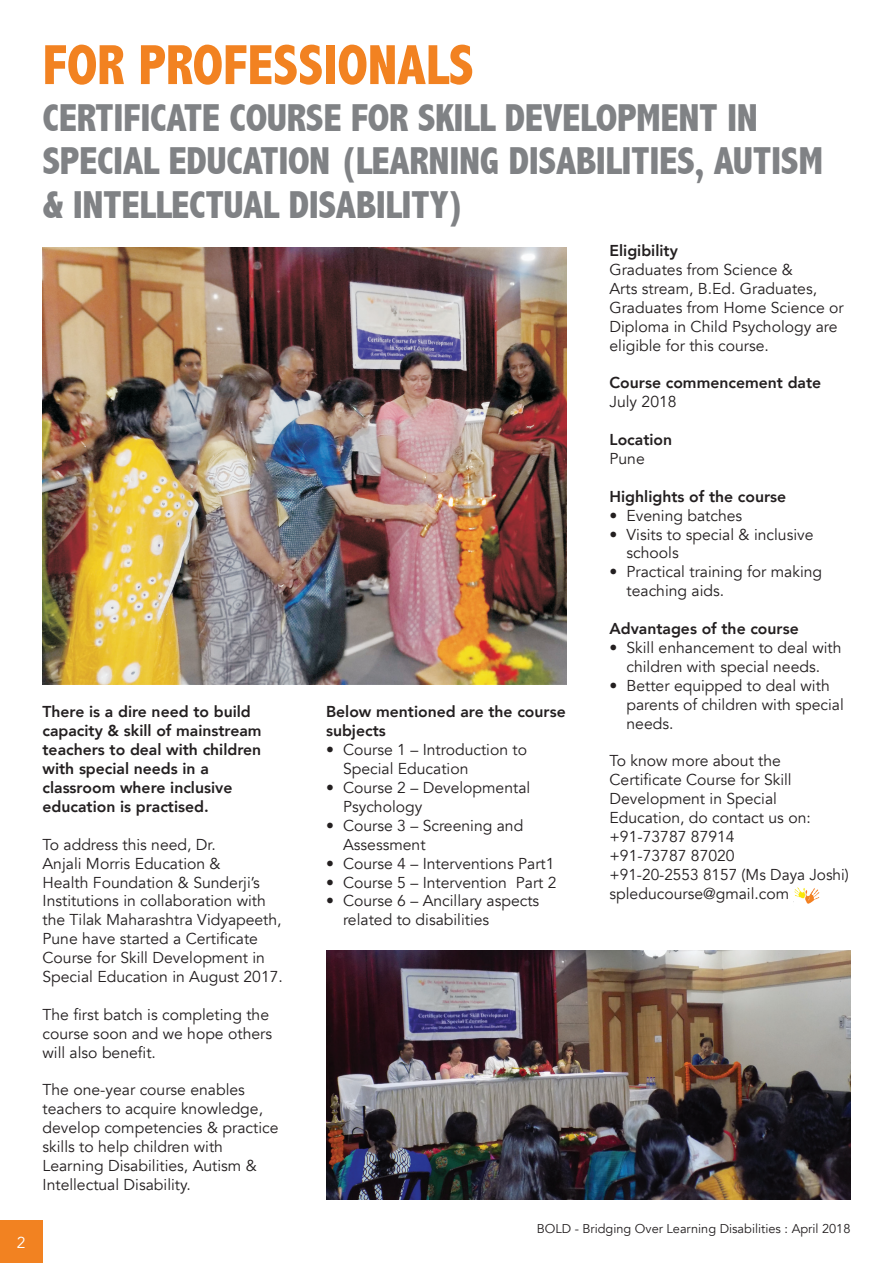
<style>
.page{position:relative;width:893px;height:1263px;background:#fff}
.page>*{position:absolute;margin:0;border:0;box-sizing:border-box;transform-origin:0 0}
.t1{font:800 condensed 57px "Abadi";color:#f28221;scale:.96 1}
.t2{font:800 condensed 39px/43.5px "Abadi";letter-spacing:-.01em;color:#808285}
.t3{font:15.75px/18.9px "Avenir";color:#231f20}
.t4{font:800 15.75px/18.9px "Avenir";color:#231f20}
.t5{font:15.75px "Avenir";color:#fff}
.t6{font:12.75px "Avenir";color:#231f20}
.s1{font-weight:400}
</style>
<div class="page">
<div style="left:0;top:1220px;width:43px;height:43px;background:#f28221"></div>
<img style="left:794px;top:887px;width:26px;height:17px">
<div style="left:794px;top:899px;width:10px;height:8px;background:#fff"></div>
<img style="left:326px;top:950px;width:524px;height:249px">
<img style="left:43px;top:248px;width:524px;height:437px">
<p class="t5" style="left:17px;top:1233px;width:10px">2</p>
<p class="t1" style="left:43px;top:32px;width:451px">FOR PROFESSIONALS</p>
<p class="t2" style="left:43px;top:96px;width:782px">CERTIFICATE COURSE FOR SKILL DEVELOPMENT IN<br>SPECIAL EDUCATION (LEARNING DISABILITIES, AUTISM &amp; INTELLECTUAL DISABILITY)</p>
<p class="t4" style="left:43px;top:702px;width:221px">There is a dire need to build capacity &amp; skill of mainstream teachers to deal with children with special needs in a classroom where inclusive education is practised.</p>
<p class="t3" style="left:43px;top:835px;width:242px">To address this need, Dr.<br>Anjali Morris Education &amp;<br>Health Foundation &amp; Sunderji’s<br>Institutions in collaboration with the Tilak Maharashtra Vidyapeeth,<br>Pune have started a Certificate<br>Course for Skill Development in<br>Special Education in August 2017.</p>
<p class="t3" style="left:43px;top:1005px;width:231px">The first batch is completing the course soon and we hope others will also benefit.</p>
<p class="t3" style="left:43px;top:1081px;width:237px">The one-year course enables teachers to acquire knowledge, develop competencies &amp; practice skills to help children with<br>Learning Disabilities, Autism &amp;<br>Intellectual Disability.</p>
<p class="t4" style="left:326px;top:702px;width:241px">Below mentioned are the course subjects</p>
<p class="t3" style="left:343px;top:741px;width:186px;text-indent:-17px">• Course 1 – Introduction to<br>Special Education</p>
<p class="t3" style="left:343px;top:778px;width:189px;text-indent:-17px">• Course 2 – Developmental<br>Psychology</p>
<p class="t3" style="left:343px;top:816px;width:182px;text-indent:-17px">• Course 3 – Screening and<br>Assessment</p>
<p class="t3" style="left:326px;top:854px;width:230px">• Course 4 – Interventions Part1</p>
<p class="t3" style="left:326px;top:873px;width:232px">• Course 5 – Intervention Part 2</p>
<p class="t3" style="left:343px;top:892px;width:198px;text-indent:-17px">• Course 6 – Ancillary aspects related to disabilities</p>
<p class="t4" style="left:609px;top:241px;width:70px">Eligibility</p>
<p class="t3" style="left:609px;top:260px;width:236px">Graduates from Science &amp;<br>Arts stream, B.Ed. Graduates,<br>Graduates from Home Science or<br>Diploma in Child Psychology are eligible for this course.</p>
<p class="t4" style="left:609px;top:373px;width:213px">Course commencement date<br><span class="s1">July 2018</span></p>
<p class="t4" style="left:609px;top:430px;width:64px">Location</p>
<p class="t3" style="left:609px;top:449px;width:37px">Pune</p>
<p class="t4" style="left:609px;top:487px;width:178px">Highlights of the course</p>
<p class="t3" style="left:609px;top:506px;width:134px">• Evening batches</p>
<p class="t3" style="left:626px;top:525px;width:189px;text-indent:-17px">• Visits to special &amp; inclusive schools</p>
<p class="t3" style="left:626px;top:563px;width:197px;text-indent:-17px">• Practical training for making teaching aids.</p>
<p class="t4" style="left:609px;top:619px;width:191px">Advantages of the course</p>
<p class="t3" style="left:609px;top:638px;width:233px;text-align:center">• Skill enhancement to deal with children with special needs.</p>
<p class="t3" style="left:626px;top:676px;width:219px;text-indent:-17px">• Better equipped to deal with parents of children with special needs.</p>
<p class="t3" style="left:609px;top:752px;width:203px">To know more about the<br>Certificate Course for Skill<br>Development in Special<br>Education, do contact us on:</p>
<p class="t3" style="left:609px;top:827px;width:127px">+91-73787 87914</p>
<p class="t3" style="left:609px;top:846px;width:127px">+91-73787 87020</p>
<p class="t3" style="left:609px;top:865px;width:241px">+91-20-2553 8157 (Ms Daya Joshi)</p>
<p class="t3" style="left:609px;top:884px;width:181px">spleducourse@gmail.com</p>
<p class="t6" style="left:537px;top:1221px;width:315px">BOLD - Bridging Over Learning Disabilities : April 2018</p>
</div>
